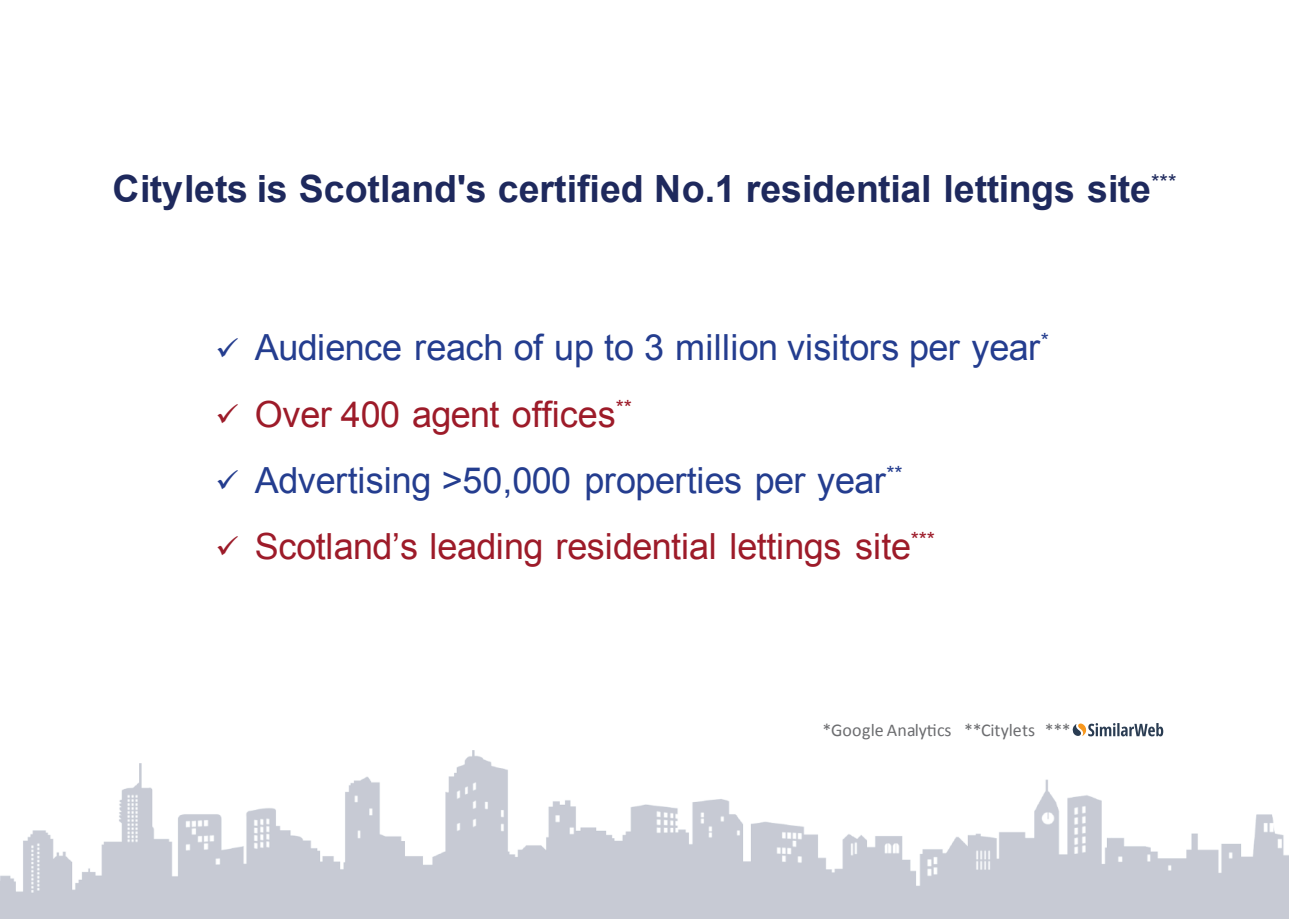
<style>
.page{position:relative;width:1289px;height:919px;background:#fff}
.page>*{position:absolute;margin:0;border:0;box-sizing:border-box;transform-origin:0 0}
.t1{font:700 37.5px "Arial";color:#1e295d}
.t2{font:36px/66.4px "Arial";letter-spacing:-.01em;color:#243d8f}
.t3{font:18px "Calibri";color:#6c6d70}
.s1{color:#9d1b29}
</style>
<div class="page">
<img style="left:0;top:750px;width:1288px;height:168px">
<svg style="left:1072px;top:723px;width:91px;height:13px"></svg>
<p class="t1" style="left:112px;top:164px;width:1065px">Citylets is Scotland's certified No.1 residential lettings site<sup>***</sup></p>
<p class="t2" style="left:255px;top:314px;width:795px">Audience reach of up to 3 million visitors per year<sup>* </sup><span class="s1">Over 400 agent offices</span><sup>**<br></sup>Advertising &gt;50,000 properties per year<sup>** </sup><span class="s1">Scotland’s leading residential lettings site</span><sup>***</sup></p>
<p class="t3" style="left:822px;top:719px;width:249px">*Google Analytics **Citylets ***</p>
</div>
